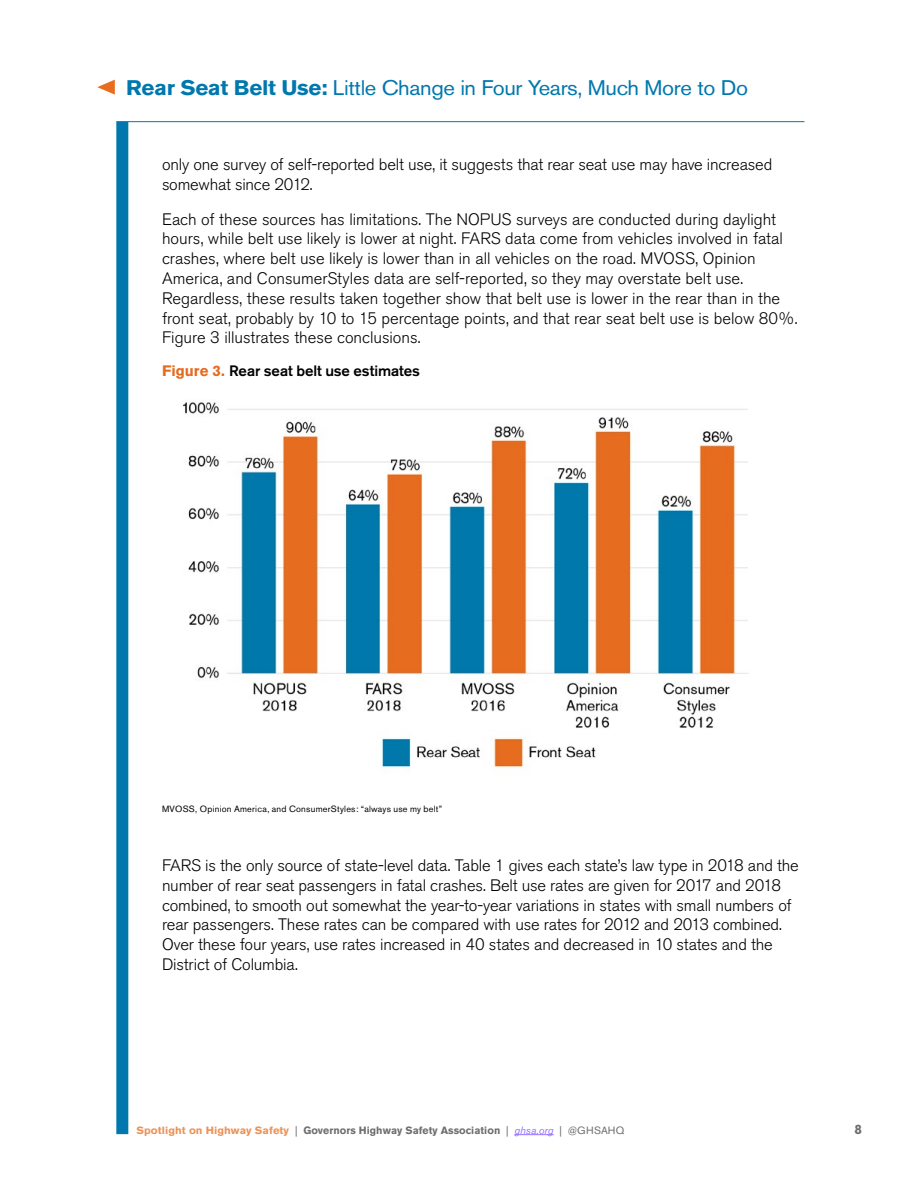
<style>
.page{position:relative;width:918px;height:1188px;background:#fff}
.page>*{position:absolute;margin:0;border:0;box-sizing:border-box;transform-origin:0 0}
.t1{font:21px "Akzidenz Grotesk BE";letter-spacing:-.015em;color:#0078ae;scale:1.06 1}
.t2{font:300 16.5px/19.8px "Akzidenz Grotesk BE";letter-spacing:-.005em;color:#000}
.t3{font:500 15px "Akzidenz Grotesk BE";letter-spacing:-.005em;color:#000}
.t4{font:700 13.5px "Akzidenz Grotesk BE";color:#6d6e71}
.t5{font:700 10.5px "Akzidenz Grotesk BE";letter-spacing:.005em;color:#6d6e71}
.t6{font:9px "Akzidenz Grotesk BE";letter-spacing:.025em;color:#000}
.s1{font-weight:700}
.s2{font-weight:700;color:#e56b1f}
.s3{color:#ec9257}
.s4{font-weight:400}
.s5{font-weight:400;font-style:italic;color:#9470ff}
</style>
<div class="page">
<div style="left:116px;top:122px;width:12px;height:1012px;background:#0078ae"></div>
<hr style="left:116px;top:121px;width:688px;height:1px;background:#0078ae">
<svg style="left:97px;top:80px;width:18px;height:15px"></svg>
<hr style="left:514px;top:1134px;width:40px;height:1px;background:#9470ff">
<img style="left:183px;top:402px;width:565px;height:366px">
<p class="t1" style="left:126px;top:75px;width:588px"><span class="s1">Rear Seat Belt Use:</span> Little Change in Four Years, Much More to Do</p>
<p class="t2" style="left:162px;top:155px;width:612px">only one survey of self-reported belt use, it suggests that rear seat use may have increased somewhat since 2012.</p>
<p class="t2" style="left:162px;top:209px;width:637px">Each of these sources has limitations. The NOPUS surveys are conducted during daylight hours, while belt use likely is lower at night. FARS data come from vehicles involved in fatal crashes, where belt use likely is lower than in all vehicles on the road. MVOSS, Opinion America, and ConsumerStyles data are self-reported, so they may overstate belt use.<br>Regardless, these results taken together show that belt use is lower in the rear than in the front seat, probably by 10 to 15 percentage points, and that rear seat belt use is below 80%.<br>Figure 3 illustrates these conclusions.</p>
<p class="t3" style="left:162px;top:362px;width:259px"><span class="s2">Figure 3.</span> Rear seat belt use estimates</p>
<p class="t6" style="left:162px;top:803px;width:282px">MVOSS, Opinion America, and ConsumerStyles: “always use my belt”</p>
<p class="t2" style="left:162px;top:856px;width:638px">FARS is the only source of state-level data. Table 1 gives each state’s law type in 2018 and the number of rear seat passengers in fatal crashes. Belt use rates are given for 2017 and 2018 combined, to smooth out somewhat the year-to-year variations in states with small numbers of rear passengers. These rates can be compared with use rates for 2012 and 2013 combined.<br>Over these four years, use rates increased in 40 states and decreased in 10 states and the District of Columbia.</p>
<p class="t5" style="left:136px;top:1124px;width:489px"><span class="s3">Spotlight on Highway Safety</span> <span class="s4">|</span> Governors Highway Safety Association <span class="s4">|</span> <span class="s5">ghsa.org</span> <span class="s4">| @GHSAHQ</span></p>
<p class="t4" style="left:855px;top:1122px;width:9px">8</p>
</div>
